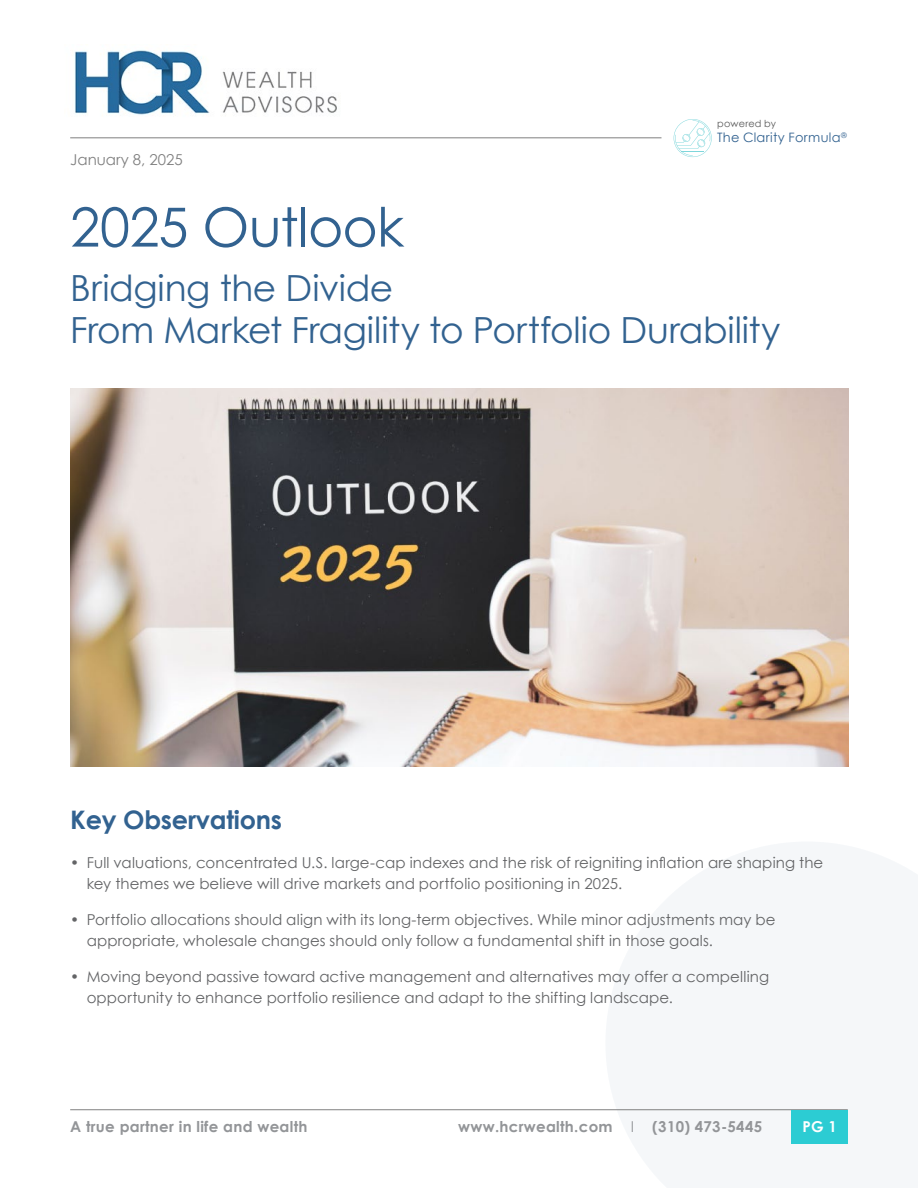
<style>
.page{position:relative;width:918px;height:1188px;background:#fff}
.page>*{position:absolute;margin:0;border:0;box-sizing:border-box;transform-origin:0 0}
.t1{font:54px "Century Gothic";letter-spacing:-.015em;color:#326290}
.t2{font:36px/42px "Century Gothic";letter-spacing:-.01em;color:#326290}
.t3{font:700 25.5px "Century Gothic";letter-spacing:-.01em;color:#326290}
.t4{font:15px/21px "Century Gothic";letter-spacing:.01em;color:#636466}
.t5{font:700 15px "Century Gothic";letter-spacing:.02em;color:#939598}
.t6{font:15px "Century Gothic";color:#808080}
.t7{font:700 15px "Century Gothic";color:#fff}
.t8{font:12.9px "Century Gothic";letter-spacing:.025em;color:#326290}
.t9{font:9.75px "Century Gothic";letter-spacing:.01em;color:#595959}
.s1{font-weight:400}
</style>
<div class="page">
<img style="left:70px;top:389px;width:778px;height:378px">
<img style="left:74px;top:50px;width:263px;height:65px">
<hr style="left:70px;top:137px;width:592px;height:1px;background:#808080">
<svg style="left:674px;top:119px;width:38px;height:38px"></svg>
<hr style="left:70px;top:1109px;width:778px;height:1px;background:#808080">
<div style="left:791px;top:1110px;width:57px;height:34px;background:#2cccd3"></div>
<p class="t6" style="left:70px;top:151px;width:114px">January 8, 2025</p>
<p class="t9" style="left:717px;top:117px;width:61px">powered by</p>
<p class="t8" style="left:717px;top:130px;width:131px">The Clarity Formula<sup>®</sup></p>
<h1 class="t1" style="left:70px;top:194px;width:335px">2025 Outlook</h1>
<h2 class="t2" style="left:70px;top:266px;width:712px">Bridging the Divide<br>From Market Fragility to Portfolio Durability</h2>
<h3 class="t3" style="left:70px;top:804px;width:213px">Key Observations</h3>
<p class="t4" style="left:87px;top:852px;width:738px;text-indent:-16px">• Full valuations, concentrated U.S. large-cap indexes and the risk of reigniting inflation are shaping the key themes we believe will drive markets and portfolio positioning in 2025.</p>
<p class="t4" style="left:87px;top:909px;width:690px;text-indent:-16px">• Portfolio allocations should align with its long-term objectives. While minor adjustments may be appropriate, wholesale changes should only follow a fundamental shift in those goals.</p>
<p class="t4" style="left:87px;top:966px;width:684px;text-indent:-16px">• Moving beyond passive toward active management and alternatives may offer a compelling opportunity to enhance portfolio resilience and adapt to the shifting landscape.</p>
<p class="t5" style="left:70px;top:1117px;width:239px">A true partner in life and wealth</p>
<p class="t5" style="left:458px;top:1117px;width:305px">www.hcrwealth.com <span class="s1">I</span> (310) 473-5445</p>
<p class="t7" style="left:802px;top:1117px;width:36px">PG 1</p>
</div>
